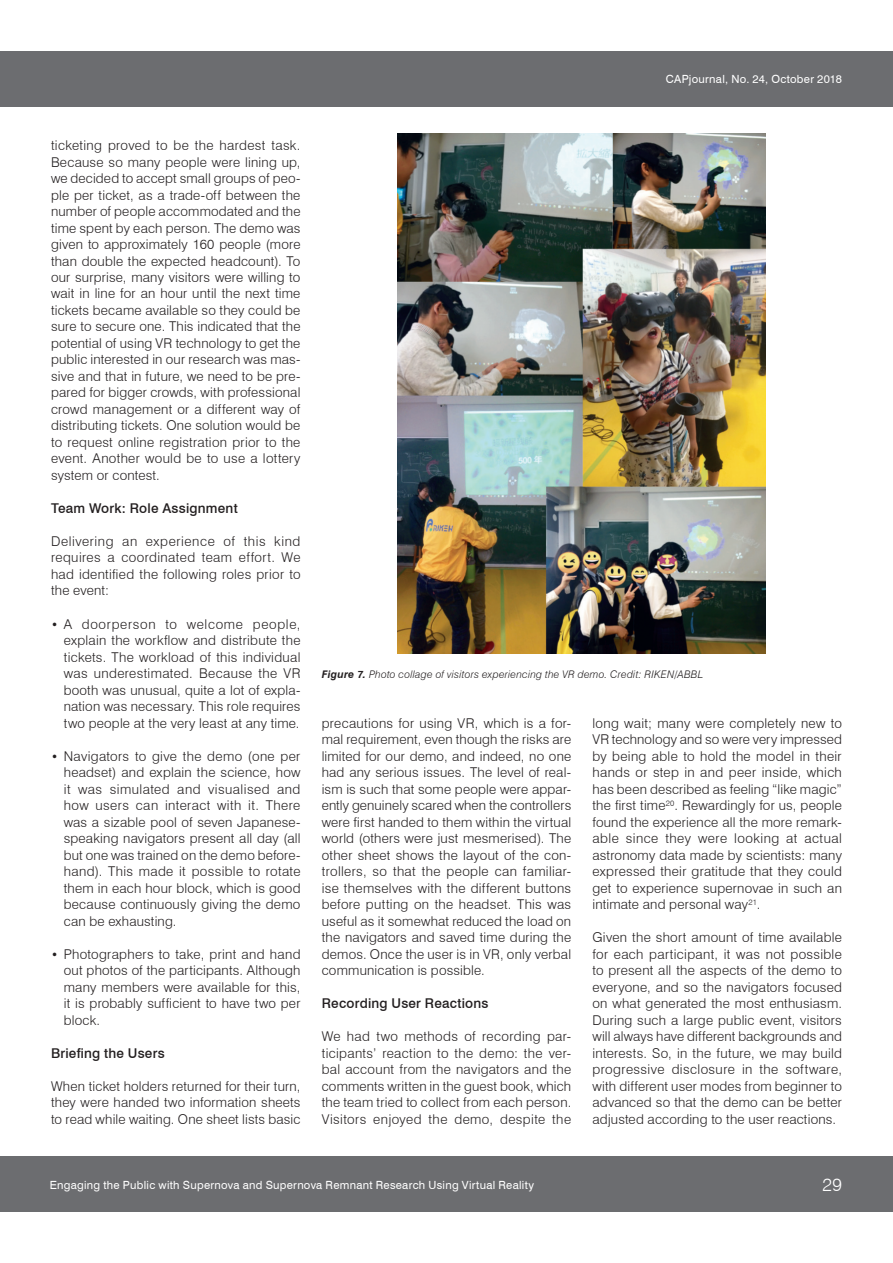
<style>
.page{position:relative;width:893px;height:1263px;background:#fff}
.page>*{position:absolute;margin:0;border:0;box-sizing:border-box;transform-origin:0 0}
.t1{font:300 18px "Swiss 721 BT";color:#fff}
.t2{font:300 13.5px/16.5px "Swiss 721 BT";letter-spacing:.015em;color:#231f20;text-align:justify}
.t3{font:500 13.5px "Swiss 721 BT";letter-spacing:.015em;color:#231f20}
.t4{font:11.25px "Swiss 721 BT";letter-spacing:.025em;color:#fff}
.t5{font:italic 300 10.5px "Swiss 721 BT";letter-spacing:.02em;color:#231f20}
.s1{font-size:12px}
.s2{font-weight:700}
</style>
<div class="page">
<div style="left:0;top:1157px;width:893px;height:55px;background:#6c6d70"></div>
<div style="left:0;top:51px;width:893px;height:55px;background:#6c6d70"></div>
<img style="left:398px;top:134px;width:368px;height:520px">
<p class="t4" style="left:666px;top:72px;width:178px">CAPjournal, No. 24, October 2018</p>
<p class="t2" style="left:51px;top:137px;width:251px">ticketing proved to be the hardest task.<br>Because so many people were lining up, we decided to accept small groups of peo&shy;ple per ticket, as a trade-off between the number of people accommodated and the time spent by each person. The demo was given to approximately 160 people (more than double the expected headcount). To our surprise, many visitors were willing to wait in line for an hour until the next time tickets became available so they could be sure to secure one. This indicated that the potential of using VR technology to get the public interested in our research was mas&shy;sive and that in future, we need to be pre&shy;pared for bigger crowds, with professional crowd management or a different way of distributing tickets. One solution would be to request online registration prior to the event. Another would be to use a lottery system or contest.</p>
<p class="t3" style="left:51px;top:500px;width:188px">Team Work: Role Assignment</p>
<p class="t2" style="left:51px;top:533px;width:251px">Delivering an experience of this kind requires a coordinated team effort. We had identified the following roles prior to the event:</p>
<p class="t2" style="left:64px;top:615px;width:238px;text-indent:-13px"><span class="s1">•</span> A doorperson to welcome people, explain the workflow and distribute the tickets. The workload of this individual was underestimated. Because the VR booth was unusual, quite a lot of expla&shy;nation was necessary. This role requires two people at the very least at any time.</p>
<p class="t2" style="left:64px;top:747px;width:238px;text-indent:-13px"><span class="s1">•</span> Navigators to give the demo (one per headset) and explain the science, how it was simulated and visualised and how users can interact with it. There was a sizable pool of seven Japanese&shy;speaking navigators present all day (all but one was trained on the demo before&shy;hand). This made it possible to rotate them in each hour block, which is good because continuously giving the demo can be exhausting.</p>
<p class="t2" style="left:64px;top:945px;width:238px;text-indent:-13px"><span class="s1">•</span> Photographers to take, print and hand out photos of the participants. Although many members were available for this, it is probably sufficient to have two per block.</p>
<p class="t3" style="left:51px;top:1045px;width:115px">Briefing the Users</p>
<p class="t2" style="left:51px;top:1077px;width:251px">When ticket holders returned for their turn, they were handed two information sheets to read while waiting. One sheet lists basic</p>
<p class="t5" style="left:322px;top:668px;width:383px"><span class="s2">Figure 7.</span> Photo collage of visitors experiencing the VR demo. Credit: RIKEN/ABBL</p>
<p class="t2" style="left:322px;top:714px;width:251px">precautions for using VR, which is a for&shy;mal requirement, even though the risks are limited for our demo, and indeed, no one had any serious issues. The level of real&shy;ism is such that some people were appar&shy;ently genuinely scared when the controllers were first handed to them within the virtual world (others were just mesmerised). The other sheet shows the layout of the con&shy;trollers, so that the people can familiar&shy;ise themselves with the different buttons before putting on the headset. This was useful as it somewhat reduced the load on the navigators and saved time during the demos. Once the user is in VR, only verbal communication is possible.</p>
<p class="t3" style="left:322px;top:995px;width:168px">Recording User Reactions</p>
<p class="t2" style="left:322px;top:1028px;width:251px">We had two methods of recording par&shy;ticipants’ reaction to the demo: the ver&shy;bal account from the navigators and the comments written in the guest book, which the team tried to collect from each person.<br>Visitors enjoyed the demo, despite the</p>
<p class="t2" style="left:592px;top:714px;width:251px">long wait; many were completely new to VR technology and so were very impressed by being able to hold the model in their hands or step in and peer inside, which has been described as feeling “like magic” the first time<sup>20</sup>. Rewardingly for us, people found the experience all the more remark&shy;able since they were looking at actual astronomy data made by scientists: many expressed their gratitude that they could get to experience supernovae in such an intimate and personal way<sup>21</sup>.</p>
<p class="t2" style="left:592px;top:929px;width:251px">Given the short amount of time available for each participant, it was not possible to present all the aspects of the demo to everyone, and so the navigators focused on what generated the most enthusiasm.<br>During such a large public event, visitors will always have different backgrounds and interests. So, in the future, we may build progressive disclosure in the software, with different user modes from beginner to advanced so that the demo can be better adjusted according to the user reactions.</p>
<p class="t4" style="left:50px;top:1178px;width:486px">Engaging the Public with Supernova and Supernova Remnant Research Using Virtual Reality</p>
<h1 class="t1" style="left:822px;top:1174px;width:21px">29</h1>
</div>
